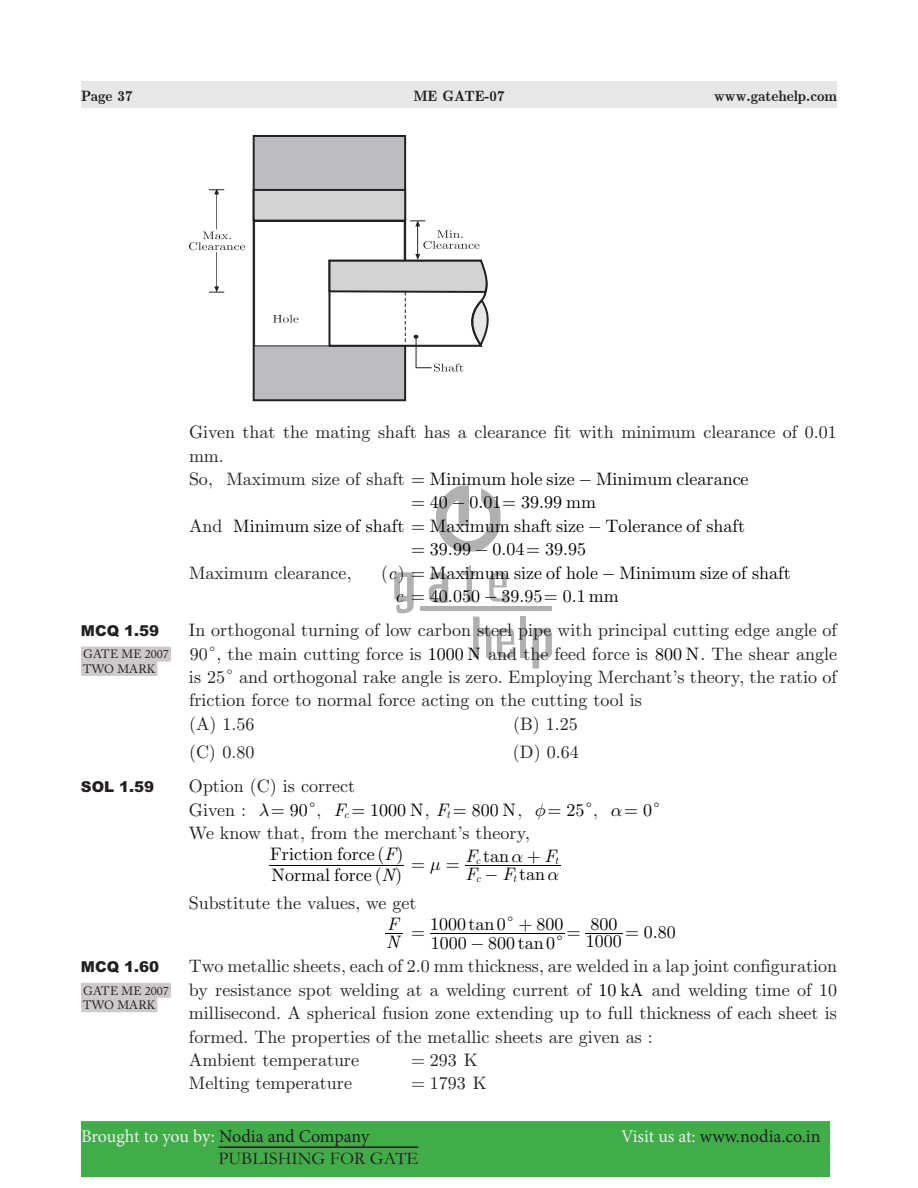
<style>
.page{position:relative;width:918px;height:1188px;background:#fff}
.page>*{position:absolute;margin:0;border:0;box-sizing:border-box;transform-origin:0 0}
.t1{font:18px/23.4px "Euclid";color:#231f20}
.t2{font:18px "Euclid";color:#000}
.t3{font:18px "Minion Pro";letter-spacing:-.01em;color:#ebecec}
.t4{font:18px "Minion Pro";color:#231f20}
.t5{font:18px "Garamond";color:#231f20}
.t6{font:italic 18px "Euclid";color:#000}
.t7{font:700 15px "Euclid";color:#231f20}
.t8{font:900 15px "Arial";color:#231f20}
.t9{font:12px/14.4px "Adobe Caslon Pro";letter-spacing:.01em;color:#231f20}
.t10{font:italic 10.8px "Euclid";color:#000}
.s1{color:#231f20}
.s2{font-style:italic;color:#000}
.s3{font-family:"M Ma Etc"}
.s4{color:#000}
.s5{font-style:italic}
.s6{color:#ebecec}
</style>
<div class="page">
<div style="left:81px;top:81px;width:756px;height:27px;background:#e6e7e8"></div>
<div style="left:81px;top:1121px;width:749px;height:35px;background:#41ad49"></div>
<div style="left:81px;top:1143px;width:749px;height:34px;background:#41ad49"></div>
<hr style="left:218px;top:1146px;width:200px;height:2px;background:#231f20">
<hr style="left:420px;top:606px;width:132px;height:4px;background:#b0b1b1">
<svg style="left:473px;top:617px;width:18px;height:41px"></svg>
<svg style="left:461px;top:565px;width:14px;height:37px"></svg>
<div style="left:521px;top:617px;width:5px;height:41px;background:#b0b1b1"></div>
<svg style="left:533px;top:629px;width:19px;height:39px"></svg>
<svg style="left:497px;top:629px;width:17px;height:29px"></svg>
<div style="left:254px;top:136px;width:151px;height:264px;background:#bbbdc0"></div>
<div style="left:253px;top:135px;width:153px;height:266px;border:2px solid #231f20"></div>
<div style="left:255px;top:221px;width:149px;height:125px;background:#fff"></div>
<div style="left:254px;top:221px;width:151px;height:125px;border:1px solid #231f20"></div>
<div style="left:254px;top:190px;width:151px;height:31px;background:#d1d3d4"></div>
<div style="left:253px;top:189px;width:153px;height:33px;border:2px solid #231f20"></div>
<svg style="left:273px;top:315px;width:26px;height:8px"></svg>
<svg style="left:416px;top:364px;width:47px;height:8px"></svg>
<hr style="left:416px;top:335px;width:1px;height:33px;background:#231f20">
<svg style="left:189px;top:189px;width:56px;height:104px"></svg>
<svg style="left:328px;top:220px;width:161px;height:128px"></svg>
<hr style="left:269px;top:866px;width:134px;height:1px;background:#000">
<hr style="left:465px;top:866px;width:96px;height:1px;background:#000">
<svg style="left:386px;top:933px;width:17px;height:1px"></svg>
<hr style="left:430px;top:933px;width:134px;height:1px;background:#000">
<hr style="left:586px;top:933px;width:37px;height:1px;background:#000">
<div style="left:81px;top:647px;width:90px;height:15px;background:#cecac9"></div>
<div style="left:81px;top:661px;width:76px;height:15px;background:#cecac9"></div>
<div style="left:81px;top:983px;width:90px;height:15px;background:#cecac9"></div>
<div style="left:81px;top:997px;width:76px;height:15px;background:#cecac9"></div>
<svg style="left:394px;top:572px;width:54px;height:41px"></svg>
<svg style="left:436px;top:486px;width:65px;height:66px"></svg>
<svg style="left:489px;top:572px;width:18px;height:30px"></svg>
<p class="t7" style="left:81px;top:91px;width:53px">Page 37</p>
<p class="t7" style="left:413px;top:91px;width:93px">ME GATE-07</p>
<p class="t7" style="left:714px;top:91px;width:124px">www.gatehelp.com</p>
<p class="t1" style="left:189px;top:422px;width:649px">Given that the mating shaft has a clearance fit with minimum clearance of 0.01 mm.<br>So, Maximum size of shaft</p>
<p class="t2" style="left:430px;top:472px;width:320px">Minimum hole size Minimum clearance</p>
<p class="t2" style="left:430px;top:496px;width:168px">40 0.01 39.99 mm</p>
<p class="t2" style="left:189px;top:519px;width:217px"><span class="s1">And</span> Minimum size of shaft</p>
<p class="t2" style="left:430px;top:519px;width:317px">Maximum shaft size Tolerance of shaft</p>
<p class="t2" style="left:430px;top:543px;width:96px">39 99 0 04</p>
<p class="t2" style="left:448px;top:543px;width:7px">.</p>
<p class="t2" style="left:501px;top:543px;width:7px">.</p>
<p class="t2" style="left:545px;top:543px;width:43px">39 95</p>
<p class="t2" style="left:563px;top:543px;width:7px">.</p>
<p class="t1" style="left:189px;top:562px;width:164px">Maximum clearance,</p>
<p class="t1" style="left:381px;top:562px;width:25px">(<span class="s2">c</span>)</p>
<p class="t2" style="left:430px;top:566px;width:362px">Maximum size of hole Minimum size of shaft</p>
<p class="t6" style="left:395px;top:589px;width:10px">c</p>
<p class="t2" style="left:430px;top:589px;width:114px">40 050 39 95</p>
<p class="t2" style="left:448px;top:589px;width:7px">.</p>
<p class="t2" style="left:519px;top:589px;width:7px">.</p>
<p class="t2" style="left:563px;top:589px;width:58px">0.1 mm</p>
<p class="t8" style="left:81px;top:625px;width:80px">MCQ 1.59</p>
<p class="t1" style="left:189px;top:620px;width:650px">In orthogonal turning of low carbon steel pipe with principal cutting edge angle of 90<span class="s3">c</span>, the main cutting force is <span class="s4">1000 N</span> and the feed force is <span class="s4">800 N</span>. The shear angle is 25<span class="s3">c</span> and orthogonal rake angle is zero. Employing Merchant’s theory, the ratio of friction force to normal force acting on the cutting tool is<br>(A) 1.56</p>
<p class="t9" style="left:83px;top:648px;width:87px">GATE ME 2007<br>TWO MARK</p>
<p class="t1" style="left:513px;top:714px;width:66px">(B) 1.25</p>
<p class="t1" style="left:189px;top:742px;width:67px">(C) 0.80</p>
<p class="t1" style="left:513px;top:742px;width:67px">(D) 0.64</p>
<p class="t8" style="left:81px;top:782px;width:75px">SOL 1.59</p>
<p class="t1" style="left:189px;top:776px;width:168px">Option (C) is correct<br>Given :</p>
<p class="t2" style="left:290px;top:803px;width:234px">90<span class="s3">c</span><span class="s1">,</span> <span class="s5">F</span><sub>c</sub> 1000 N<span class="s1">,</span> <span class="s5">F</span><sub>t</sub> 800 N<span class="s1">,</span></p>
<p class="t2" style="left:567px;top:803px;width:33px">25<span class="s3">c</span><span class="s1">,</span></p>
<p class="t2" style="left:643px;top:803px;width:19px">0<span class="s3">c</span></p>
<p class="t1" style="left:189px;top:823px;width:342px">We know that, from the merchant’s theory,</p>
<p class="t2" style="left:272px;top:869px;width:132px">Normal force ( )</p>
<p class="t2" style="left:270px;top:847px;width:135px">Friction force( )</p>
<p class="t6" style="left:382px;top:869px;width:15px">N</p>
<p class="t6" style="left:385px;top:847px;width:13px">F</p>
<p class="t2" style="left:465px;top:849px;width:45px"><span class="s5">F</span> tan</p>
<p class="t6" style="left:545px;top:849px;width:13px">F</p>
<p class="t10" style="left:476px;top:875px;width:6px">c</p>
<p class="t10" style="left:513px;top:875px;width:5px">t</p>
<p class="t10" style="left:476px;top:857px;width:6px">c</p>
<p class="t10" style="left:555px;top:857px;width:5px">t</p>
<p class="t2" style="left:466px;top:867px;width:81px"><span class="s5">F</span> − <span class="s5">F</span> tan</p>
<p class="t1" style="left:189px;top:893px;width:229px">Substitute the values, we get</p>
<p class="t6" style="left:386px;top:935px;width:15px">N</p>
<p class="t6" style="left:387px;top:917px;width:13px">F</p>
<p class="t2" style="left:430px;top:917px;width:86px">1000 tan0<span class="s3">c</span></p>
<p class="t2" style="left:536px;top:917px;width:28px">800</p>
<p class="t2" style="left:431px;top:936px;width:135px">1000 800 tan0<span class="s3">c</span></p>
<p class="t2" style="left:591px;top:917px;width:28px">800</p>
<p class="t2" style="left:586px;top:935px;width:37px">1000</p>
<p class="t2" style="left:644px;top:926px;width:34px">0 80</p>
<p class="t2" style="left:653px;top:926px;width:7px">.</p>
<p class="t8" style="left:81px;top:962px;width:80px">MCQ 1.60</p>
<p class="t1" style="left:189px;top:956px;width:650px">Two metallic sheets, each of 2.0 mm thickness, are welded in a lap joint configuration by resistance spot welding at a welding current of <span class="s4">10 kA</span> and welding time of 10 millisecond. A spherical fusion zone extending up to full thickness of each sheet is formed. The properties of the metallic sheets are given as :<br>Ambient temperature</p>
<p class="t9" style="left:83px;top:985px;width:87px">GATE ME 2007<br>TWO MARK</p>
<p class="t1" style="left:430px;top:1050px;width:49px">293 K</p>
<p class="t1" style="left:189px;top:1073px;width:165px">Melting temperature</p>
<p class="t1" style="left:430px;top:1073px;width:58px">1793 K</p>
<p class="t3" style="left:81px;top:1129px;width:290px">Brought to you by: <span class="s1">Nodia and Company</span></p>
<p class="t4" style="left:621px;top:1129px;width:201px"><span class="s6">Visit us at:</span> www.nodia.co.in</p>
<p class="t5" style="left:218px;top:1152px;width:201px">PUBLISHING FOR GATE</p>
</div>
